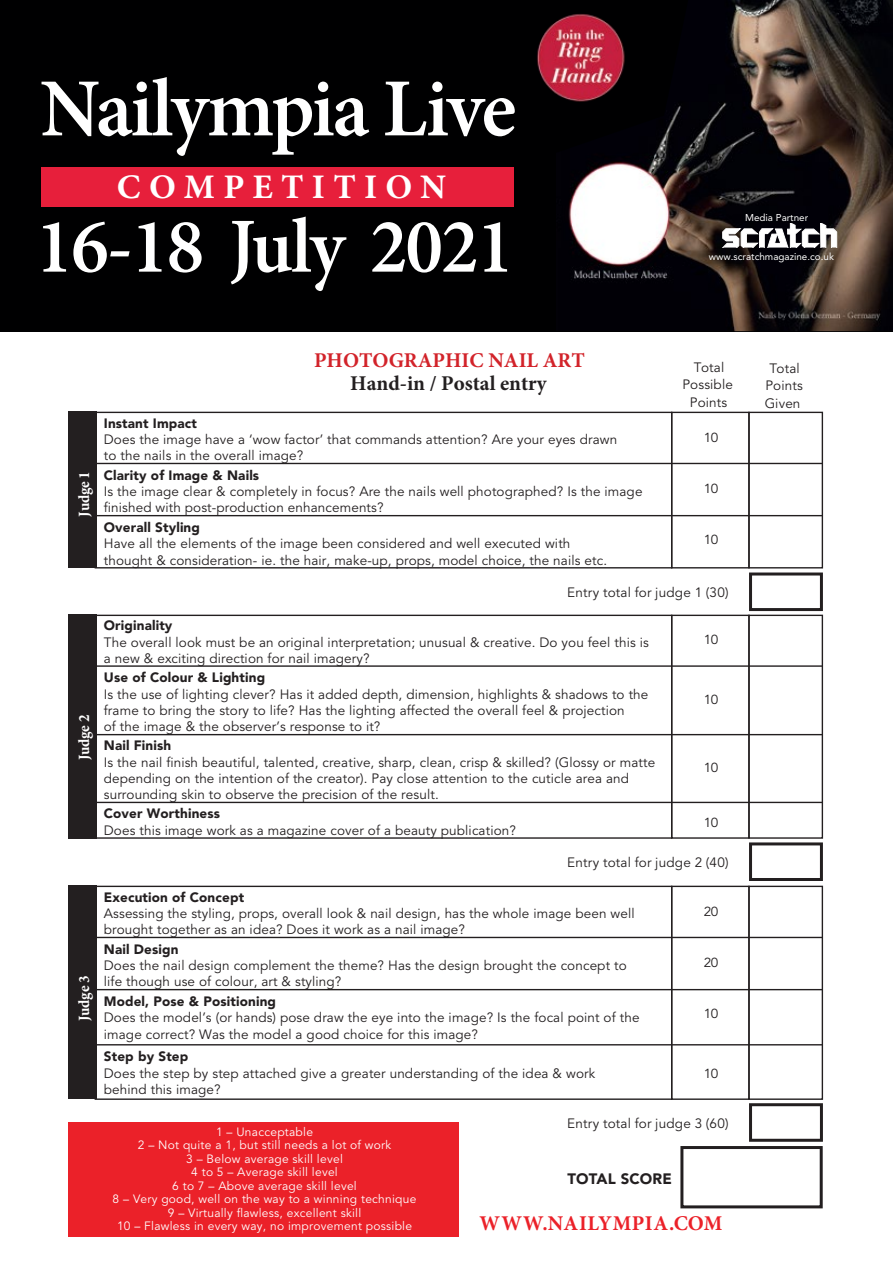
<style>
.page{position:relative;width:893px;height:1263px;background:#fff}
.page>*{position:absolute;margin:0;border:0;box-sizing:border-box;transform-origin:0 0}
.t1{font:600 82.65px "Minion Pro";letter-spacing:-.03em;color:#fff}
.t2{font:600 78px "Minion Pro";letter-spacing:-.03em;color:#fff}
.t3{font:700 34.5px "Minion Pro";letter-spacing:.235em;color:#fff}
.t4{font:700 21px "Minion Pro";color:#d2232a}
.t5{font:700 21px "Minion Pro";color:#231f20}
.t6{font:700 21px "Minion Pro";letter-spacing:.02em;color:#eb2129}
.t7{font:700 15.75px "Minion Pro";letter-spacing:-.02em;color:#fff;scale:.96 1}
.t8{font:900 15px "Avenir LT Std";letter-spacing:.01em;color:#231f20}
.t9{font:13.5px/16.2px "Avenir LT Std";letter-spacing:.01em;color:#231f20}
.t10{font:900 13.5px "Avenir LT Std";letter-spacing:.01em;color:#231f20}
.t11{font:13.05px "Avenir LT Std";letter-spacing:-.045em;color:#231f20;scale:1.04 1}
.t12{font:12px/13.5px "Avenir LT Std";letter-spacing:.02em;color:#fff;text-align:center}
.t13{font:9.9px "Avenir LT Std";color:#fff}
</style>
<div class="page">
<div style="left:69px;top:412px;width:28px;height:156px;background:#231f20"></div>
<div style="left:749px;top:572px;width:74px;height:39px;border:3px solid #231f20"></div>
<div style="left:95px;top:412px;width:577px;height:156px;border:1px solid #231f20"></div>
<div style="left:671px;top:412px;width:79px;height:156px;border:1px solid #231f20"></div>
<div style="left:748px;top:412px;width:75px;height:156px;border:1px solid #231f20"></div>
<hr style="left:96px;top:463px;width:726px;height:1px;background:#231f20">
<hr style="left:96px;top:515px;width:726px;height:1px;background:#231f20">
<div style="left:69px;top:886px;width:28px;height:213px;background:#231f20"></div>
<div style="left:749px;top:1103px;width:74px;height:39px;border:3px solid #231f20"></div>
<div style="left:95px;top:886px;width:577px;height:214px;border:1px solid #231f20"></div>
<div style="left:671px;top:886px;width:79px;height:214px;border:1px solid #231f20"></div>
<div style="left:748px;top:886px;width:75px;height:214px;border:1px solid #231f20"></div>
<hr style="left:96px;top:937px;width:726px;height:1px;background:#231f20">
<hr style="left:96px;top:989px;width:726px;height:1px;background:#231f20">
<hr style="left:96px;top:1044px;width:726px;height:1px;background:#231f20">
<div style="left:69px;top:614px;width:28px;height:224px;background:#231f20"></div>
<div style="left:749px;top:842px;width:74px;height:39px;border:3px solid #231f20"></div>
<div style="left:95px;top:615px;width:577px;height:224px;border:1px solid #231f20"></div>
<div style="left:671px;top:615px;width:79px;height:224px;border:1px solid #231f20"></div>
<div style="left:748px;top:615px;width:75px;height:224px;border:1px solid #231f20"></div>
<hr style="left:96px;top:665px;width:726px;height:2px;background:#231f20">
<hr style="left:96px;top:734px;width:726px;height:1px;background:#231f20">
<hr style="left:96px;top:802px;width:726px;height:1px;background:#231f20">
<div style="left:68px;top:1122px;width:391px;height:115px;background:#eb2129"></div>
<div style="left:680px;top:1146px;width:143px;height:62px;border:3px solid #231f20"></div>
<div style="left:0;top:0;width:893px;height:331px;background:#000001"></div>
<img style="left:568px;top:0;width:325px;height:331px">
<svg style="left:721px;top:224px;width:116px;height:24px"></svg>
<div style="left:42px;top:167px;width:472px;height:40px;background:#e71f3b"></div>
<img style="left:536px;top:13px;width:89px;height:89px;border-radius:44px">
<h1 class="t1" style="left:40px;top:52px;width:478px">Nailympia Live</h1>
<h3 class="t3" style="left:117px;top:163px;width:331px">COMPETITION</h3>
<h2 class="t2" style="left:35px;top:193px;width:480px">16-18 July 2021</h2>
<h3 class="t4" style="left:314px;top:345px;width:272px">PHOTOGRAPHIC NAIL ART</h3>
<h3 class="t5" style="left:350px;top:369px;width:198px">Hand-in / Postal entry</h3>
<p class="t7" style="left:73px;top:517px;width:49px;rotate:-90deg">Judge 1</p>
<p class="t10" style="left:104px;top:415px;width:95px">Instant Impact</p>
<p class="t9" style="left:104px;top:432px;width:515px">Does the image have a ‘wow factor’ that commands attention? Are your eyes drawn to the nails in the overall image?</p>
<p class="t10" style="left:104px;top:467px;width:157px">Clarity of Image &amp; Nails</p>
<p class="t9" style="left:104px;top:484px;width:540px">Is the image clear &amp; completely in focus? Are the nails well photographed? Is the image finished with post-production enhancements?</p>
<p class="t10" style="left:104px;top:519px;width:98px">Overall Styling</p>
<p class="t9" style="left:104px;top:536px;width:505px">Have all the elements of the image been considered and well executed with thought &amp; consideration- ie. the hair, make-up, props, model choice, the nails etc.</p>
<p class="t13" style="left:745px;top:212px;width:65px">Media Partner</p>
<p class="t13" style="left:709px;top:250px;width:127px">www.scratchmagazine.co.uk</p>
<p class="t9" style="left:682px;top:359px;width:52px;line-height:17.4px;text-align:center">Total<br>Possible</p>
<p class="t9" style="left:765px;top:360px;width:40px;line-height:17.4px;text-align:center">Total<br>Points<br>Given</p>
<p class="t9" style="left:690px;top:394px;width:39px">Points</p>
<p class="t11" style="left:704px;top:430px;width:15px">10</p>
<p class="t11" style="left:704px;top:481px;width:15px">10</p>
<p class="t11" style="left:704px;top:532px;width:15px">10</p>
<p class="t9" style="left:567px;top:585px;width:163px">Entry total for judge 1 (30)</p>
<p class="t7" style="left:73px;top:760px;width:49px;rotate:-90deg">Judge 2</p>
<p class="t7" style="left:73px;top:1021px;width:49px;rotate:-90deg">Judge 3</p>
<p class="t10" style="left:104px;top:617px;width:70px">Originality</p>
<p class="t9" style="left:104px;top:634px;width:547px">The overall look must be an original interpretation; unusual &amp; creative. Do you feel this is a new &amp; exciting direction for nail imagery?</p>
<p class="t10" style="left:104px;top:669px;width:163px">Use of Colour &amp; Lighting</p>
<p class="t9" style="left:104px;top:686px;width:546px">Is the use of lighting clever? Has it added depth, dimension, highlights &amp; shadows to the frame to bring the story to life? Has the lighting affected the overall feel &amp; projection<br>of the image &amp; the observer’s response to it?</p>
<p class="t10" style="left:104px;top:737px;width:69px">Nail Finish</p>
<p class="t9" style="left:104px;top:754px;width:553px">Is the nail finish beautiful, talented, creative, sharp, clean, crisp &amp; skilled? (Glossy or matte depending on the intention of the creator). Pay close attention to the cuticle area and surrounding skin to observe the precision of the result.</p>
<p class="t10" style="left:104px;top:805px;width:118px">Cover Worthiness</p>
<p class="t9" style="left:104px;top:822px;width:414px">Does this image work as a magazine cover of a beauty publication?</p>
<p class="t11" style="left:704px;top:632px;width:15px">10</p>
<p class="t11" style="left:704px;top:692px;width:15px">10</p>
<p class="t11" style="left:704px;top:760px;width:15px">10</p>
<p class="t11" style="left:704px;top:815px;width:15px">10</p>
<p class="t9" style="left:567px;top:854px;width:163px">Entry total for judge 2 (40)</p>
<p class="t10" style="left:104px;top:889px;width:142px">Execution of Concept</p>
<p class="t9" style="left:104px;top:906px;width:532px">Assessing the styling, props, overall look &amp; nail design, has the whole image been well brought together as an idea? Does it work as a nail image?</p>
<p class="t10" style="left:104px;top:941px;width:76px">Nail Design</p>
<p class="t9" style="left:104px;top:958px;width:524px">Does the nail design complement the theme? Has the design brought the concept to life though use of colour, art &amp; styling?</p>
<p class="t10" style="left:104px;top:993px;width:174px">Model, Pose &amp; Positioning</p>
<p class="t9" style="left:104px;top:1010px;width:537px">Does the model’s (or hands) pose draw the eye into the image? Is the focal point of the image correct? Was the model a good choice for this image?</p>
<p class="t10" style="left:104px;top:1048px;width:86px">Step by Step</p>
<p class="t9" style="left:104px;top:1065px;width:493px">Does the step by step attached give a greater understanding of the idea &amp; work behind this image?</p>
<p class="t11" style="left:704px;top:904px;width:15px">20</p>
<p class="t11" style="left:704px;top:955px;width:15px">20</p>
<p class="t11" style="left:704px;top:1006px;width:15px">10</p>
<p class="t11" style="left:704px;top:1065px;width:15px">10</p>
<p class="t12" style="left:113px;top:1125px;width:305px">1 – Unacceptable<br>2 – Not quite a 1, but still needs a lot of work<br>3 – Below average skill level<br>4 to 5 – Average skill level<br>6 to 7 – Above average skill level<br>8 – Very good, well on the way to a winning technique 9 – Virtually flawless, excellent skill<br>10 – Flawless in every way, no improvement possible</p>
<p class="t9" style="left:567px;top:1115px;width:163px">Entry total for judge 3 (60)</p>
<p class="t8" style="left:567px;top:1169px;width:106px">TOTAL SCORE</p>
<h3 class="t6" style="left:480px;top:1208px;width:244px">WWW.NAILYMPIA.COM</h3>
</div>
